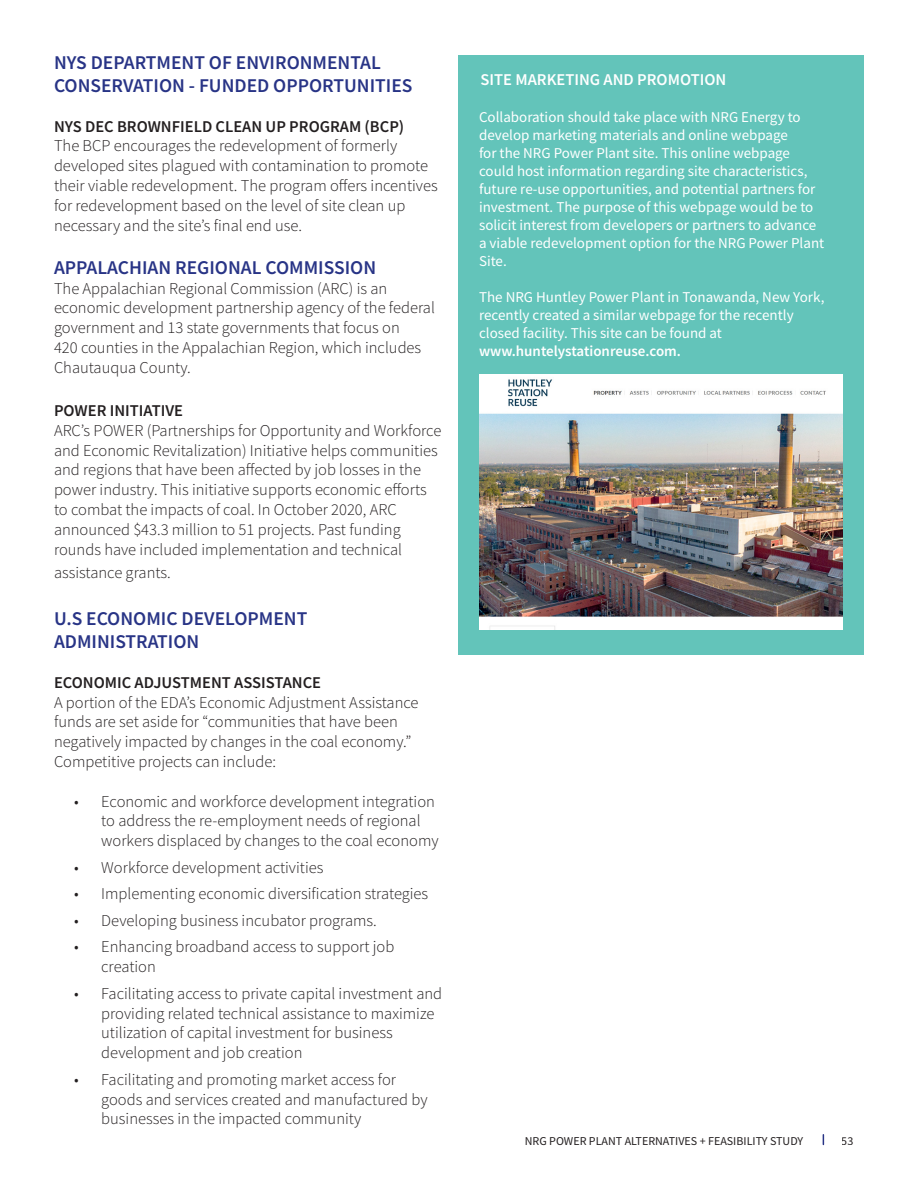
<style>
.page{position:relative;width:918px;height:1188px;background:#fff}
.page>*{position:absolute;margin:0;border:0;box-sizing:border-box;transform-origin:0 0}
.t1{font:600 19.5px/23.4px "Source Sans Pro";color:#283486}
.t2{font:300 16.5px/19.8px "Source Sans Pro";color:#231f20}
.t3{font:600 16.5px "Source Sans Pro";color:#231f20}
.t4{font:600 16.5px "Source Sans Pro";color:#fff}
.t5{font:15px/18px "Source Sans Pro";color:#fff}
.t6{font:600 15px "Source Sans Pro";color:#fff}
.t7{font:12px "Source Sans Pro";color:#231f20}
</style>
<div class="page">
<div style="left:459px;top:56px;width:405px;height:599px;background:#63c4ba"></div>
<img style="left:479px;top:375px;width:364px;height:254px">
<p class="t1" style="left:54px;top:50px;width:360px">NYS DEPARTMENT OF ENVIRONMENTAL<br>CONSERVATION - FUNDED OPPORTUNITIES</p>
<p class="t3" style="left:54px;top:115px;width:352px">NYS DEC BROWNFIELD CLEAN UP PROGRAM (BCP)</p>
<p class="t2" style="left:54px;top:136px;width:385px">The BCP encourages the redevelopment of formerly developed sites plagued with contamination to promote their viable redevelopment. The program offers incentives for redevelopment based on the level of site clean up necessary and the site’s final end use.</p>
<p class="t1" style="left:54px;top:255px;width:324px">APPALACHIAN REGIONAL COMMISSION</p>
<p class="t2" style="left:54px;top:278px;width:382px">The Appalachian Regional Commission (ARC) is an economic development partnership agency of the federal government and 13 state governments that focus on<br>420 counties in the Appalachian Region, which includes Chautauqua County.</p>
<p class="t3" style="left:54px;top:400px;width:131px">POWER INITIATIVE</p>
<p class="t2" style="left:54px;top:420px;width:389px">ARC’s POWER (Partnerships for Opportunity and Workforce and Economic Revitalization) Initiative helps communities and regions that have been affected by job losses in the power industry. This initiative supports economic efforts to combat the impacts of coal. In October 2020, ARC announced $43.3 million to 51 projects. Past funding rounds have included implementation and technical</p>
<p class="t2" style="left:54px;top:563px;width:118px">assistance grants.</p>
<p class="t1" style="left:54px;top:606px;width:255px">U.S ECONOMIC DEVELOPMENT<br>ADMINISTRATION</p>
<p class="t3" style="left:54px;top:672px;width:269px">ECONOMIC ADJUSTMENT ASSISTANCE</p>
<p class="t2" style="left:54px;top:692px;width:366px">A portion of the EDA’s Economic Adjustment Assistance funds are set aside for “communities that have been negatively impacted by changes in the coal economy.”</p>
<p class="t2" style="left:54px;top:752px;width:224px">Competitive projects can include:</p>
<p class="t2" style="left:101px;top:791px;width:339px;text-indent:-27px">• Economic and workforce development integration to address the re-employment needs of regional workers displaced by changes to the coal economy</p>
<p class="t2" style="left:74px;top:857px;width:251px">• Workforce development activities</p>
<p class="t2" style="left:74px;top:884px;width:356px">• Implementing economic diversification strategies</p>
<p class="t2" style="left:74px;top:911px;width:304px">• Developing business incubator programs.</p>
<p class="t2" style="left:101px;top:937px;width:295px;text-indent:-27px">• Enhancing broadband access to support job creation</p>
<p class="t2" style="left:101px;top:983px;width:342px;text-indent:-27px">• Facilitating access to private capital investment and providing related technical assistance to maximize utilization of capital investment for business development and job creation</p>
<p class="t2" style="left:101px;top:1069px;width:328px;text-indent:-27px">• Facilitating and promoting market access for goods and services created and manufactured by businesses in the impacted community</p>
<p class="t4" style="left:481px;top:68px;width:247px">SITE MARKETING AND PROMOTION</p>
<p class="t5" style="left:479px;top:108px;width:347px">Collaboration should take place with NRG Energy to develop marketing materials and online webpage<br>for the NRG Power Plant site. This online webpage could host information regarding site characteristics, future re-use opportunities, and potential partners for investment. The purpose of this webpage would be to solicit interest from developers or partners to advance a viable redevelopment option for the NRG Power Plant Site.</p>
<p class="t5" style="left:479px;top:288px;width:347px">The NRG Huntley Power Plant in Tonawanda, New York, recently created a similar webpage for the recently closed facility. This site can be found at</p>
<p class="t6" style="left:479px;top:341px;width:203px">www.huntelystationreuse.com.</p>
<p class="t7" style="left:525px;top:1133px;width:280px">NRG POWER PLANT ALTERNATIVES + FEASIBILITY STUDY</p>
<p class="t7" style="left:842px;top:1133px;width:13px">53</p>
</div>
